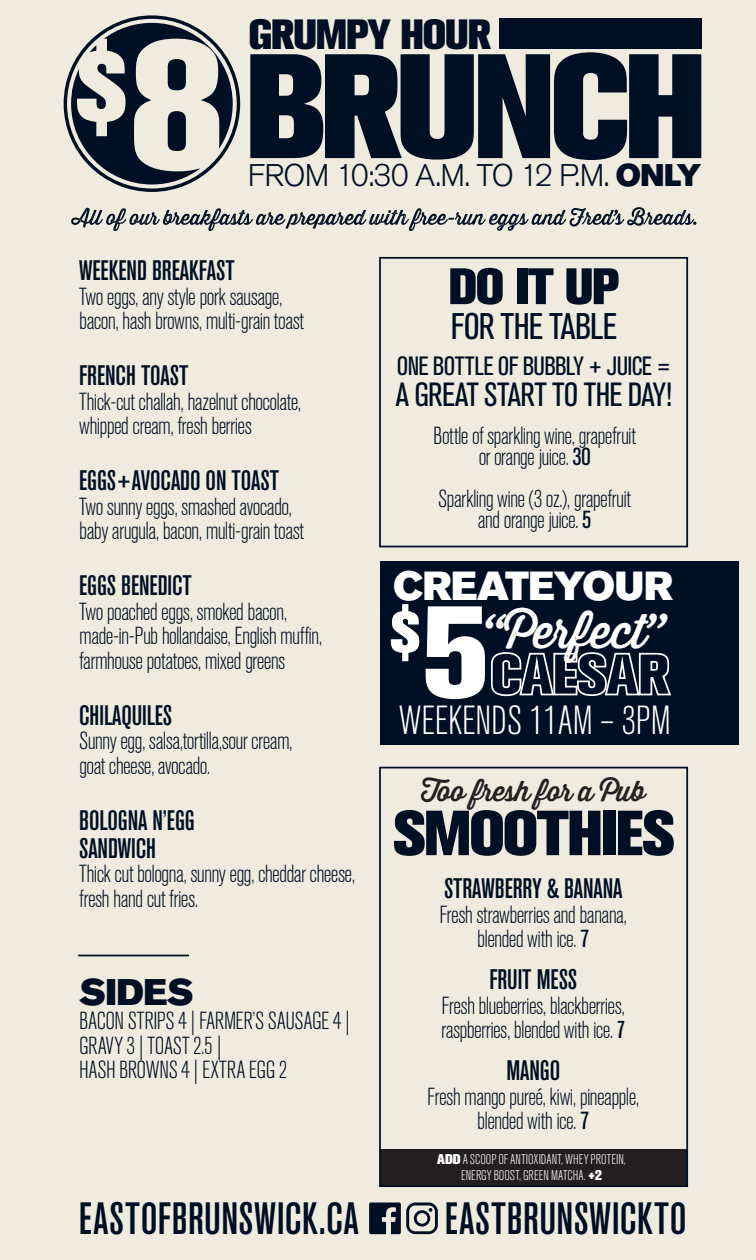
<style>
.page{position:relative;width:756px;height:1260px;background:#f0ebdf}
.page>*{position:absolute;margin:0;border:0;box-sizing:border-box;transform-origin:0 0}
.t1{font:800 129.5px "Akzidenz Grotesk BQ";color:#fff}
.t2{font:800 63px "Akzidenz Grotesk BQ";letter-spacing:-.03em;color:#000f24}
.t3{font:800 57.75px "Akzidenz Grotesk BQ";color:#fff}
.t4{font:800 50.75px "Akzidenz Grotesk BQ";color:#000f24}
.t5{font:47.25px "Thirsty Rough Reg";letter-spacing:-.01em;color:#fff}
.t6{font:44.8px "Akzidenz Grotesk BQ Md Cnd Alt";letter-spacing:.015em;color:#000f24}
.t7{font:800 42px "Akzidenz Grotesk BQ";letter-spacing:-.03em;color:#000f24}
.t8{font:300 condensed 40.25px "Akzidenz Grotesk BQ";letter-spacing:-.005em;color:#fff}
.t9{font:40.25px "Akzidenz Grotesk BQ Super";letter-spacing:-.015em;color:#fff}
.t10{font:condensed 36.75px "Akzidenz Grotesk BQ";letter-spacing:-.025em;color:#000f24}
.t11{font:36.75px "Akzidenz Grotesk BQ Super";letter-spacing:-.015em;color:#000f24}
.t12{font:condensed 33.25px "Akzidenz Grotesk BQ";letter-spacing:-.02em;color:#000f24}
.t13{font:300 31.15px "Akzidenz Grotesk BQ";letter-spacing:-.03em;color:#000f24}
.t14{font:28px/28px "Akzidenz Grotesk BQ Md Cnd Alt";letter-spacing:-.005em;color:#000f24}
.t15{font:28px "Thirsty Rough Reg";letter-spacing:-.02em;color:#231f20}
.t16{font:condensed 26.25px "Akzidenz Grotesk BQ";letter-spacing:-.025em;color:#000f24}
.t17{font:300 condensed 24.5px/24.5px "Akzidenz Grotesk BQ";letter-spacing:-.025em;color:#000f24}
.t18{font:300 condensed 14px/15.8px "Akzidenz Grotesk BQ";color:#fff;text-align:center}
.s1{font-family:"Akzidenz Grotesk BQ Super";font-weight:400}
.s2{font-weight:400}
.s3{font-family:"Akzidenz Grotesk BQ Md Cnd Alt";font-weight:400;font-stretch:normal}
.s4{font-weight:800;font-stretch:normal}
</style>
<div class="page">
<div style="left:381px;top:561px;width:358px;height:183px;background:#000f24"></div>
<div style="left:380px;top:1150px;width:307px;height:36px;background:#231f20"></div>
<svg style="left:64px;top:15px;width:176px;height:177px"></svg>
<svg style="left:250px;top:52px;width:451px;height:108px"></svg>
<div style="left:499px;top:19px;width:202px;height:30px;background:#000f24"></div>
<svg style="left:71px;top:207px;width:625px;height:24px"></svg>
<div style="left:379px;top:257px;width:309px;height:290px;border:2px solid #000f24"></div>
<div style="left:379px;top:767px;width:309px;height:420px;border:2px solid #000f24"></div>
<svg style="left:491px;top:652px;width:180px;height:45px"></svg>
<hr style="left:78px;top:955px;width:111px;height:1px;background:#000f24">
<svg style="left:369px;top:1203px;width:69px;height:31px"></svg>
<h3 class="t7" style="left:249px;top:10px;width:244px">GRUMPY HOUR</h3>
<p class="t13" style="left:248px;top:157px;width:455px">FROM 10:30 A.M. TO 12 P.M. <span class="s1">ONLY</span></p>
<p class="t14" style="left:79px;top:256px;width:157px">WEEKEND BREAKFAST</p>
<p class="t17" style="left:79px;top:285px;width:226px">Two eggs, any style pork sausage, bacon, hash browns, multi-grain toast</p>
<p class="t14" style="left:79px;top:361px;width:111px">FRENCH TOAST</p>
<p class="t17" style="left:79px;top:390px;width:224px">Thick-cut challah, hazelnut chocolate, whipped cream, fresh berries</p>
<p class="t14" style="left:79px;top:466px;width:201px">EGGS+AVOCADO ON TOAST</p>
<p class="t17" style="left:79px;top:495px;width:226px">Two sunny eggs, smashed avocado, baby arugula, bacon, multi-grain toast</p>
<p class="t14" style="left:79px;top:571px;width:114px">EGGS BENEDICT</p>
<p class="t17" style="left:79px;top:600px;width:245px">Two poached eggs, smoked bacon, made-in-Pub hollandaise, English muffin, farmhouse potatoes, mixed greens</p>
<p class="t14" style="left:79px;top:701px;width:95px">CHILAQUILES</p>
<p class="t17" style="left:79px;top:729px;width:215px">Sunny egg, salsa,tortilla,sour cream, goat cheese, avocado.</p>
<p class="t14" style="left:79px;top:806px;width:117px">BOLOGNA N’EGG<br>SANDWICH</p>
<p class="t17" style="left:79px;top:862px;width:278px">Thick cut bologna, sunny egg, cheddar cheese, fresh hand cut fries.</p>
<h3 class="t11" style="left:79px;top:970px;width:116px">SIDES</h3>
<p class="t17" style="left:79px;top:1009px;width:273px">BACON STRIPS 4 | FARMER’S SAUSAGE 4 |<br>GRAVY 3 | TOAST 2.5 |<br>HASH BROWNS 4 | EXTRA EGG 2</p>
<h3 class="t4" style="left:449px;top:257px;width:172px">DO IT UP</h3>
<h3 class="t10" style="left:451px;top:306px;width:168px">FOR THE TABLE</h3>
<p class="t16" style="left:397px;top:351px;width:276px">ONE BOTTLE OF BUBBLY + JUICE =</p>
<h3 class="t12" style="left:396px;top:376px;width:278px">A GREAT START TO THE DAY!</h3>
<p class="t17" style="left:433px;top:426px;width:204px;line-height:21px;text-align:center">Bottle of sparkling wine, grapefruit or orange juice. <span class="s2">30</span></p>
<p class="t17" style="left:438px;top:489px;width:195px;line-height:21px;text-align:center">Sparkling wine (3 oz.), grapefruit and orange juice. <span class="s2">5</span></p>
<h3 class="t9" style="left:393px;top:562px;width:281px">CREATEYOUR</h3>
<h1 class="t1" style="left:422px;top:578px;width:69px">5</h1>
<h3 class="t3" style="left:390px;top:599px;width:32px">$</h3>
<h3 class="t5" style="left:482px;top:596px;width:184px">“Perfect”</h3>
<h3 class="t8" style="left:399px;top:698px;width:273px">WEEKENDS 11AM – 3PM</h3>
<p class="t15" style="left:421px;top:770px;width:226px">Too fresh for a Pub</p>
<h2 class="t2" style="left:393px;top:797px;width:283px">SMOOTHIES</h2>
<p class="t14" style="left:444px;top:875px;width:180px">STRAWBERRY &amp; BANANA</p>
<p class="t17" style="left:439px;top:903px;width:189px;text-align:center">Fresh strawberries and banana, blended with ice. <span class="s2">7</span></p>
<p class="t14" style="left:489px;top:966px;width:89px">FRUIT MESS</p>
<p class="t17" style="left:441px;top:994px;width:186px">Fresh blueberries, blackberries, raspberries, blended with ice. <span class="s3">7</span></p>
<p class="t14" style="left:506px;top:1057px;width:55px">MANGO</p>
<p class="t17" style="left:427px;top:1085px;width:214px;text-align:center">Fresh mango pureé, kiwi, pineapple, blended with ice. <span class="s2">7</span></p>
<p class="t18" style="left:437px;top:1152px;width:190px"><span class="s4">ADD</span> A SCOOP OF ANTIOXIDANT, WHEY PROTEIN,<br>ENERGY BOOST, GREEN MATCHA. <span class="s4">+2</span></p>
<h3 class="t6" style="left:79px;top:1193px;width:281px">EASTOFBRUNSWICK.CA</h3>
<h3 class="t6" style="left:445px;top:1193px;width:243px">EASTBRUNSWICKTO</h3>
</div>
